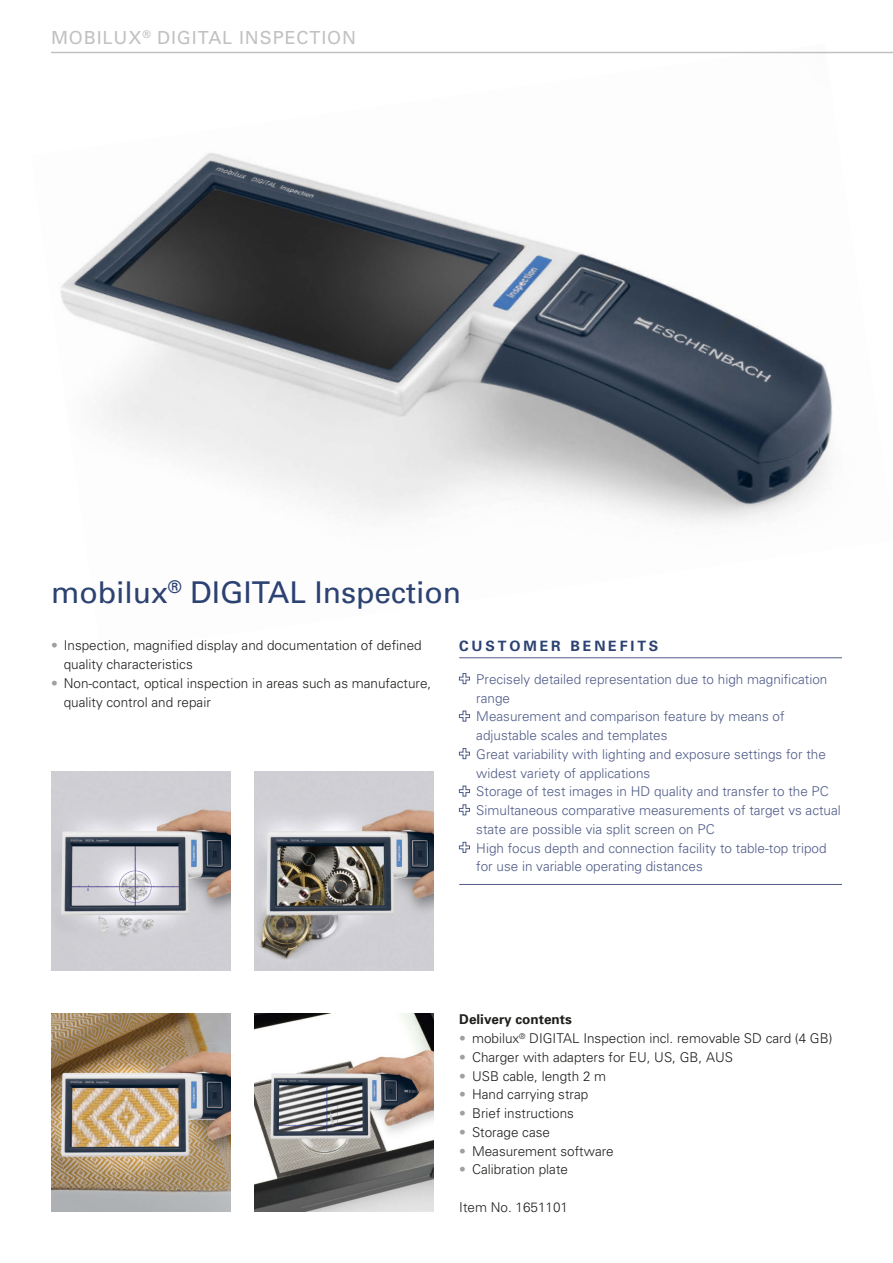
<style>
.page{position:relative;width:893px;height:1263px;background:#fff}
.page>*{position:absolute;margin:0;border:0;box-sizing:border-box;transform-origin:0 0}
.t1{font:30px "Univers";color:#2c4272}
.t2{font:18px "Univers";letter-spacing:.05em;color:#c0c1c1}
.t3{font:700 14.25px "Univers";letter-spacing:.2em;color:#2c4272}
.t4{font:300 13.5px/18.8px "Univers";color:#505c88}
.t5{font:300 13.5px/18.8px "Univers";color:#20201e}
.t6{font:700 13.5px "Univers";color:#20201e}
.s1{color:#9f9fa0}
</style>
<div class="page">
<img style="left:51px;top:51px;width:842px;height:472px">
<img style="left:52px;top:772px;width:179px;height:198px">
<img style="left:52px;top:1014px;width:179px;height:198px">
<img style="left:255px;top:772px;width:179px;height:198px">
<img style="left:255px;top:1014px;width:179px;height:198px">
<hr style="left:459px;top:657px;width:383px;height:1px;background:#505c88">
<hr style="left:459px;top:884px;width:383px;height:1px;background:#505c88">
<svg style="left:459px;top:673px;width:11px;height:11px"></svg>
<svg style="left:459px;top:711px;width:11px;height:10px"></svg>
<svg style="left:459px;top:748px;width:11px;height:11px"></svg>
<svg style="left:459px;top:786px;width:11px;height:10px"></svg>
<svg style="left:459px;top:804px;width:11px;height:11px"></svg>
<svg style="left:459px;top:842px;width:11px;height:11px"></svg>
<hr style="left:51px;top:52px;width:842px;height:1px;background:#c0c1c1">
<h2 class="t2" style="left:51px;top:26px;width:307px">mobilux<sup>®</sup> DIGITAL I nspection</h2>
<h1 class="t1" style="left:51px;top:574px;width:412px">mobilux<sup>®</sup> DIGITAL Inspection</h1>
<p class="t5" style="left:64px;top:636px;width:359px;text-indent:-13px"><span class="s1">•</span> Inspection, magnified display and documentation of defined quality characteristics</p>
<p class="t5" style="left:64px;top:673px;width:369px;text-indent:-13px"><span class="s1">•</span> Non-contact, optical inspection in areas such as manufacture, quality control and repair</p>
<p class="t3" style="left:459px;top:637px;width:201px">Customer benefits</p>
<p class="t4" style="left:476px;top:669px;width:366px">Precisely detailed representation due to high magnification range<br>Measurement and comparison feature by means of adjustable scales and templates<br>Great variability with lighting and exposure settings for the widest variety of applications<br>Storage of test images in HD quality and transfer to the PC Simultaneous comparative measurements of target vs actual state are possible via split screen on PC<br>High focus depth and connection facility to table-top tripod for use in variable operating distances</p>
<p class="t6" style="left:459px;top:1011px;width:114px">Delivery contents</p>
<p class="t5" style="left:459px;top:1029px;width:375px"><span class="s1">•</span> mobilux<sup>®</sup> DIGITAL Inspection incl. removable SD card (4 GB)</p>
<p class="t5" style="left:459px;top:1047px;width:275px"><span class="s1">•</span> Charger with adapters for EU, US, GB, AUS</p>
<p class="t5" style="left:459px;top:1066px;width:149px"><span class="s1">•</span> USB cable, length 2 m</p>
<p class="t5" style="left:459px;top:1085px;width:131px"><span class="s1">•</span> Hand carrying strap</p>
<p class="t5" style="left:459px;top:1104px;width:116px"><span class="s1">•</span> Brief instructions</p>
<p class="t5" style="left:459px;top:1122px;width:92px"><span class="s1">•</span> Storage case</p>
<p class="t5" style="left:459px;top:1141px;width:156px"><span class="s1">•</span> Measurement software</p>
<p class="t5" style="left:459px;top:1160px;width:110px"><span class="s1">•</span> Calibration plate</p>
<p class="t5" style="left:459px;top:1197px;width:110px">Item No. 1651101</p>
</div>
